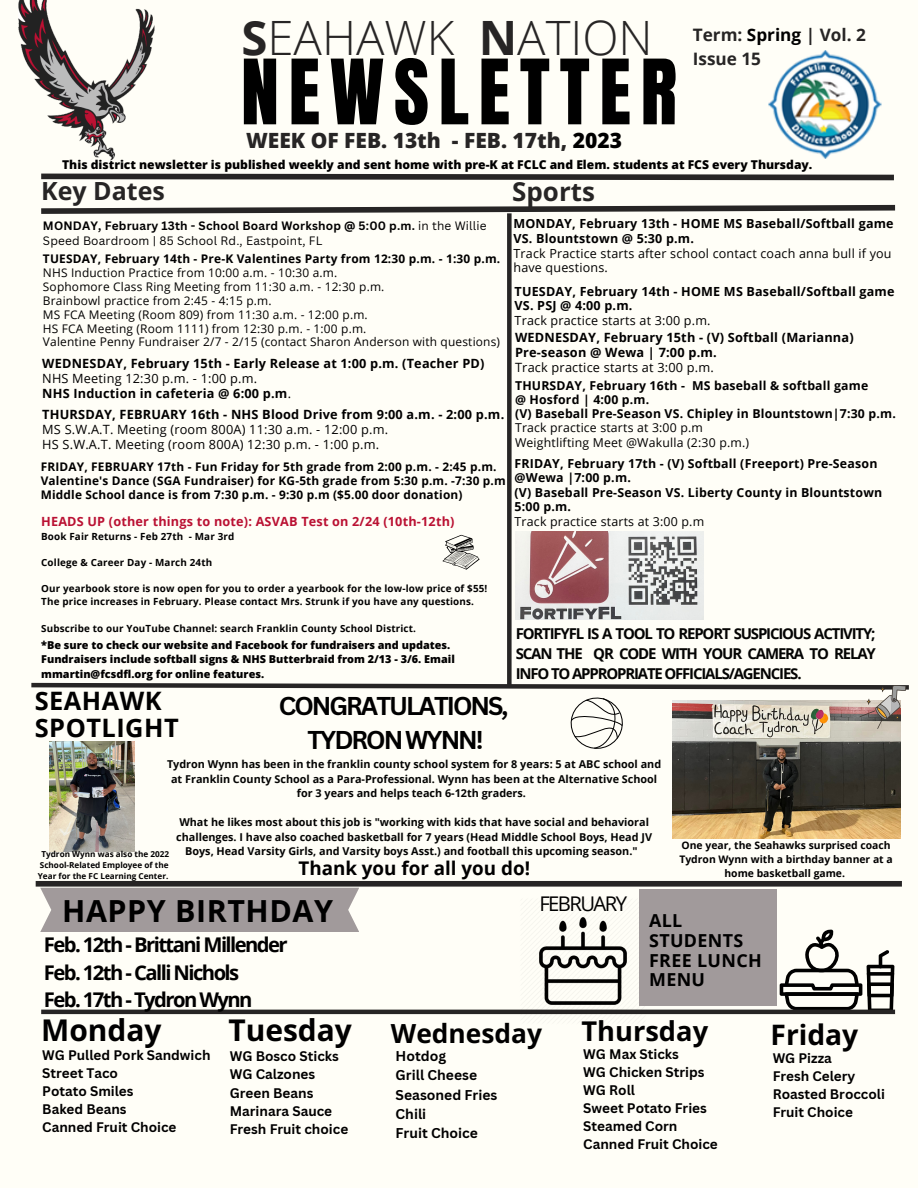
<style>
.page{position:relative;width:918px;height:1188px;background:#fffef7}
.page>*{position:absolute;margin:0;border:0;box-sizing:border-box;transform-origin:0 0}
.t1{font:76.5px "Anton";letter-spacing:.125em;color:#000}
.t2{font:300 47.4px "Open Sans";color:#272525}
.t3{font:700 30.45px "Open Sans";letter-spacing:.02em;color:#000}
.t4{font:700 30px "Open Sans";color:#000}
.t5{font:700 28.2px "Open Sans";color:#000}
.t6{font:700 27.3px "Open Sans";color:#000}
.t7{font:700 26.4px "Open Sans";color:#000}
.t8{font:700 25.95px "Open Sans";color:#272525}
.t9{font:700 25.35px/27.5px "Open Sans";letter-spacing:.02em;color:#000}
.t10{font:700 25.05px/34.2px "Canva Sans";letter-spacing:-.08em;color:#000;text-align:center}
.t11{font:700 25.05px "Open Sans";color:#272525}
.t12{font:800 21px "Open Sans";color:#272525}
.t13{font:700 20.25px/27.8px "Open Sans";letter-spacing:-.08em;color:#000}
.t14{font:20.25px "Open Sans";letter-spacing:-.08em;color:#000}
.t15{font:700 18.75px "Open Sans";color:#000}
.t16{font:700 17.85px/19.8px "Open Sans";letter-spacing:.02em;color:#000}
.t17{font:700 17.25px/23.7px "Open Sans";color:#272525}
.t18{font:700 15px/20px "Open Sans";letter-spacing:-.075em;color:#040403;text-align:justify}
.t19{font:700 13.8px/19.2px "Canva Sans";color:#000}
.t20{font:700 13.5px/18px "Canva Sans";color:#000}
.t21{font:700 12.75px/14.9px "Open Sans";letter-spacing:.015em;color:#000}
.t22{font:12.75px/14.9px "Open Sans";letter-spacing:.015em;color:#000}
.t23{font:700 12.6px/14.5px "Open Sans";letter-spacing:.015em;color:#000}
.t24{font:12.6px/14.5px "Open Sans";letter-spacing:.015em;color:#000}
.t25{font:700 12.6px "Open Sans";letter-spacing:.015em;color:#ba1133}
.t26{font:700 12.45px/14.4px "Open Sans";letter-spacing:.015em;color:#000}
.t27{font:12.45px "Open Sans";letter-spacing:.015em;color:#000}
.t28{font:700 12.3px/14.2px "Open Sans";letter-spacing:.015em;color:#000}
.t29{font:12.3px/14.2px "Open Sans";letter-spacing:.015em;color:#000}
.t30{font:800 12.15px "Open Sans";color:#000}
.t31{font:11.85px/14px "Open Sans";letter-spacing:.015em;color:#000}
.t32{font:700 11.85px/13.8px "Open Sans";letter-spacing:.015em;color:#000}
.t33{font:11.85px/15.8px "Canva Sans";letter-spacing:.015em;color:#000}
.t34{font:800 10.95px/14.5px "Open Sans";color:#000}
.t35{font:700 10.8px/14.4px "Open Sans";color:#040403;text-align:center}
.t36{font:700 10.35px/13.8px "Open Sans";color:#000;text-align:center}
.t37{font:700 9.9px/13.2px "Open Sans";letter-spacing:.015em;color:#000}
.t38{font:700 8.25px/10.9px "Open Sans";color:#000;text-align:center}
.s1{font-weight:700}
.s2{color:#000}
.s3{font-weight:400}
</style>
<div class="page">
<svg style="left:41px;top:173px;width:853px;height:8px"></svg>
<svg style="left:41px;top:204px;width:855px;height:10px"></svg>
<div style="left:36px;top:881px;width:866px;height:6px;background:#272525"></div>
<img style="left:18px;top:0;width:136px;height:161px">
<img style="left:768px;top:50px;width:114px;height:108px">
<div style="left:507px;top:213px;width:5px;height:474px;background:#272525"></div>
<img style="left:520px;top:917px;width:127px;height:98px">
<svg style="left:780px;top:929px;width:114px;height:81px"></svg>
<div style="left:639px;top:889px;width:137px;height:117px;background:#a19a9b"></div>
<hr style="left:41px;top:1010px;width:854px;height:4px;background:#272525">
<div style="left:40px;top:888px;width:319px;height:44px;background:#a19a9b"></div>
<img style="left:516px;top:531px;width:188px;height:88px">
<svg style="left:443px;top:535px;width:37px;height:35px"></svg>
<img style="left:672px;top:752px;width:229px;height:86px">
<img style="left:49px;top:752px;width:86px;height:99px">
<svg style="left:31px;top:681px;width:878px;height:71px"></svg>
<h2 class="t2" style="left:241px;top:5px;width:413px"><span class="s1">S</span>EAHAWK <span class="s1">N</span>ATION</h2>
<h1 class="t1" style="left:241px;top:37px;width:438px">NEWSLETTER</h1>
<h3 class="t12" style="left:246px;top:126px;width:377px">WEEK OF FEB. 13th - FEB. 17th, <span class="s2">2023</span></h3>
<h3 class="t17" style="left:693px;top:23px;width:175px">Term: <span class="s2">Spring</span> | Vol. 2<br>Issue 15</h3>
<p class="t30" style="left:62px;top:156px;width:752px">This district newsletter is published weekly and sent home with pre-K at FCLC and Elem. students at FCS every Thursday.</p>
<h3 class="t11" style="left:41px;top:174px;width:125px">Key Dates</h3>
<h3 class="t8" style="left:512px;top:173px;width:84px">Sports</h3>
<p class="t33" style="left:43px;top:217px;width:445px"><span class="s1">MONDAY, February 13th - School Board Workshop @ 5:00 p.m.</span> in the Willie<br>Speed Boardroom | 85 School Rd., Eastpoint, FL</p>
<p class="t32" style="left:43px;top:252px;width:459px">TUESDAY, February 14th - Pre-K Valentines Party from 12:30 p.m. - 1:30 p.m.</p>
<p class="t31" style="left:43px;top:265px;width:459px">NHS Induction Practice from 10:00 a.m. - 10:30 a.m.<br>Sophomore Class Ring Meeting from 11:30 a.m. - 12:30 p.m.<br>Brainbowl practice from 2:45 - 4:15 p.m.<br>MS FCA Meeting (Room 809) from 11:30 a.m. - 12:00 p.m.<br>HS FCA Meeting (Room 1111) from 12:30 p.m. - 1:00 p.m.<br>Valentine Penny Fundraiser 2/7 - 2/15 (contact Sharon Anderson with questions)</p>
<p class="t21" style="left:42px;top:356px;width:444px">WEDNESDAY, February 15th - Early Release at 1:00 p.m. (Teacher PD)</p>
<p class="t21" style="left:42px;top:370px;width:250px"><span class="s3">NHS Meeting 12:30 p.m. - 1:00 p.m.<br></span>NHS Induction in cafeteria @ 6:00 p.m<span class="s3">.</span></p>
<p class="t21" style="left:42px;top:407px;width:464px">THURSDAY, FEBRUARY 16th - NHS Blood Drive from 9:00 a.m. - 2:00 p.m.</p>
<p class="t22" style="left:42px;top:422px;width:347px">MS S.W.A.T. Meeting (room 800A) 11:30 a.m. - 12:00 p.m.<br>HS S.W.A.T. Meeting (room 800A) 12:30 p.m. - 1:00 p.m.</p>
<p class="t32" style="left:41px;top:460px;width:467px">FRIDAY, FEBRUARY 17th - Fun Friday for 5th grade from 2:00 p.m. - 2:45 p.m.<br>Valentine's Dance (SGA Fundraiser) for KG-5th grade from 5:30 p.m. -7:30 p.m<br>Middle School dance is from 7:30 p.m. - 9:30 p.m ($5.00 door donation)</p>
<p class="t25" style="left:41px;top:512px;width:415px">HEADS UP (other things to note): ASVAB Test on 2/24 (10th-12th)</p>
<p class="t37" style="left:41px;top:529px;width:195px">Book Fair Returns - Feb 27th - Mar 3rd</p>
<p class="t37" style="left:41px;top:555px;width:173px">College &amp; Career Day - March 24th</p>
<p class="t37" style="left:41px;top:582px;width:448px">Our yearbook store is now open for you to order a yearbook for the low-low price of $55!<br>The price increases in February. Please contact Mrs. Strunk if you have any questions.</p>
<p class="t37" style="left:41px;top:621px;width:376px">Subscribe to our YouTube Channel: search Franklin County School District.</p>
<p class="t34" style="left:41px;top:637px;width:415px">*Be sure to check our website and Facebook for fundraisers and updates.<br>Fundraisers include softball signs &amp; NHS Butterbraid from 2/13 - 3/6. Email mmartin@fcsdfl.org for online features.</p>
<p class="t23" style="left:513px;top:216px;width:382px">MONDAY, February 13th - HOME MS Baseball/Softball game<br>VS. Blountstown @ 5:30 p.m.</p>
<p class="t24" style="left:513px;top:245px;width:380px">Track Practice starts after school contact coach anna bull if you have questions.</p>
<p class="t23" style="left:515px;top:283px;width:381px">TUESDAY, February 14th - HOME MS Baseball/Softball game<br>VS. PSJ @ 4:00 p.m.</p>
<p class="t24" style="left:515px;top:313px;width:197px">Track practice starts at 3:00 p.m.</p>
<p class="t21" style="left:515px;top:330px;width:340px">WEDNESDAY, February 15th - (V) Softball (Marianna)<br>Pre-season @ Wewa | 7:00 p.m.</p>
<p class="t22" style="left:515px;top:359px;width:200px">Track practice starts at 3:00 p.m.</p>
<p class="t28" style="left:515px;top:378px;width:382px">THURSDAY, February 16th - MS baseball &amp; softball game<br>@ Hosford | 4:00 p.m.<br>(V) Baseball Pre-Season VS. Chipley in Blountstown|7:30 p.m.</p>
<p class="t29" style="left:515px;top:421px;width:236px">Track practice starts at 3:00 p.m<br>Weightlifting Meet @Wakulla (2:30 p.m.)</p>
<p class="t26" style="left:515px;top:456px;width:369px">FRIDAY, February 17th - (V) Softball (Freeport) Pre-Season @Wewa |7:00 p.m.<br>(V) Baseball Pre-Season VS. Liberty County in Blountstown 5:00 p.m.</p>
<p class="t27" style="left:515px;top:512px;width:191px">Track practice starts at 3:00 p.m</p>
<h3 class="t18" style="left:516px;top:624px;width:362px">FORTIFYFL IS A TOOL TO REPORT SUSPICIOUS ACTIVITY; SCAN THE QR CODE WITH YOUR CAMERA TO RELAY INFO TO APPROPRIATE OFFICIALS/AGENCIES.</h3>
<h3 class="t9" style="left:35px;top:686px;width:145px">SEAHAWK<br>SPOTLIGHT</h3>
<h3 class="t10" style="left:279px;top:688px;width:231px">CONGRATULATIONS,<br>TYDRONWYNN!</h3>
<p class="t35" style="left:167px;top:757px;width:496px">Tydron Wynn has been in the franklin county school system for 8 years: 5 at ABC school and at Franklin County School as a Para-Professional. Wynn has been at the Alternative School for 3 years and helps teach 6-12th graders.</p>
<p class="t35" style="left:176px;top:815px;width:477px">What he likes most about this job is "working with kids that have social and behavioral challenges. I have also coached basketball for 7 years (Head Middle School Boys, Head JV<br>Boys, Head Varsity Girls, and Varsity boys Asst.) and football this upcoming season."</p>
<h3 class="t14" style="left:539px;top:889px;width:89px">FEBRUARY</h3>
<p class="t36" style="left:679px;top:838px;width:215px">One year, the Seahawks surprised coach<br>Tydron Wynn with a birthday banner at a home basketball game.</p>
<p class="t38" style="left:38px;top:849px;width:133px">Tydron Wynn was also the 2022<br>School-Related Employee of the<br>Year for the FC Learning Center.</p>
<h3 class="t15" style="left:298px;top:855px;width:233px">Thank you for all you do!</h3>
<h3 class="t3" style="left:62px;top:889px;width:272px">HAPPY BIRTHDAY</h3>
<h3 class="t16" style="left:649px;top:910px;width:114px">ALL<br>STUDENTS<br>FREE LUNCH<br>MENU</h3>
<h3 class="t13" style="left:44px;top:930px;width:245px">Feb. 12th - Brittani Millender<br>Feb. 12th - Calli Nichols<br>Feb. 17th - Tydron Wynn</h3>
<h3 class="t4" style="left:41px;top:1009px;width:122px">Monday</h3>
<h3 class="t7" style="left:391px;top:1015px;width:153px">Wednesday</h3>
<h3 class="t6" style="left:582px;top:1012px;width:128px">Thursday</h3>
<h3 class="t5" style="left:771px;top:1015px;width:89px">Friday</h3>
<p class="t20" style="left:42px;top:1046px;width:170px">WG Pulled Pork Sandwich<br>Street Taco<br>Potato Smiles<br>Baked Beans<br>Canned Fruit Choice</p>
<p class="t19" style="left:396px;top:1046px;width:103px">Hotdog<br>Grill Cheese<br>Seasoned Fries<br>Chili<br>Fruit Choice</p>
<p class="t20" style="left:583px;top:1045px;width:136px">WG Max Sticks<br>WG Chicken Strips<br>WG Roll<br>Sweet Potato Fries<br>Steamed Corn<br>Canned Fruit Choice</p>
<p class="t20" style="left:773px;top:1048px;width:114px">WG Pizza<br>Fresh Celery<br>Roasted Broccoli<br>Fruit Choice</p>
<h3 class="t4" style="left:228px;top:1009px;width:125px">Tuesday</h3>
<p class="t20" style="left:230px;top:1047px;width:120px">WG Bosco Sticks<br>WG Calzones<br>Green Beans<br>Marinara Sauce<br>Fresh Fruit choice</p>
</div>
